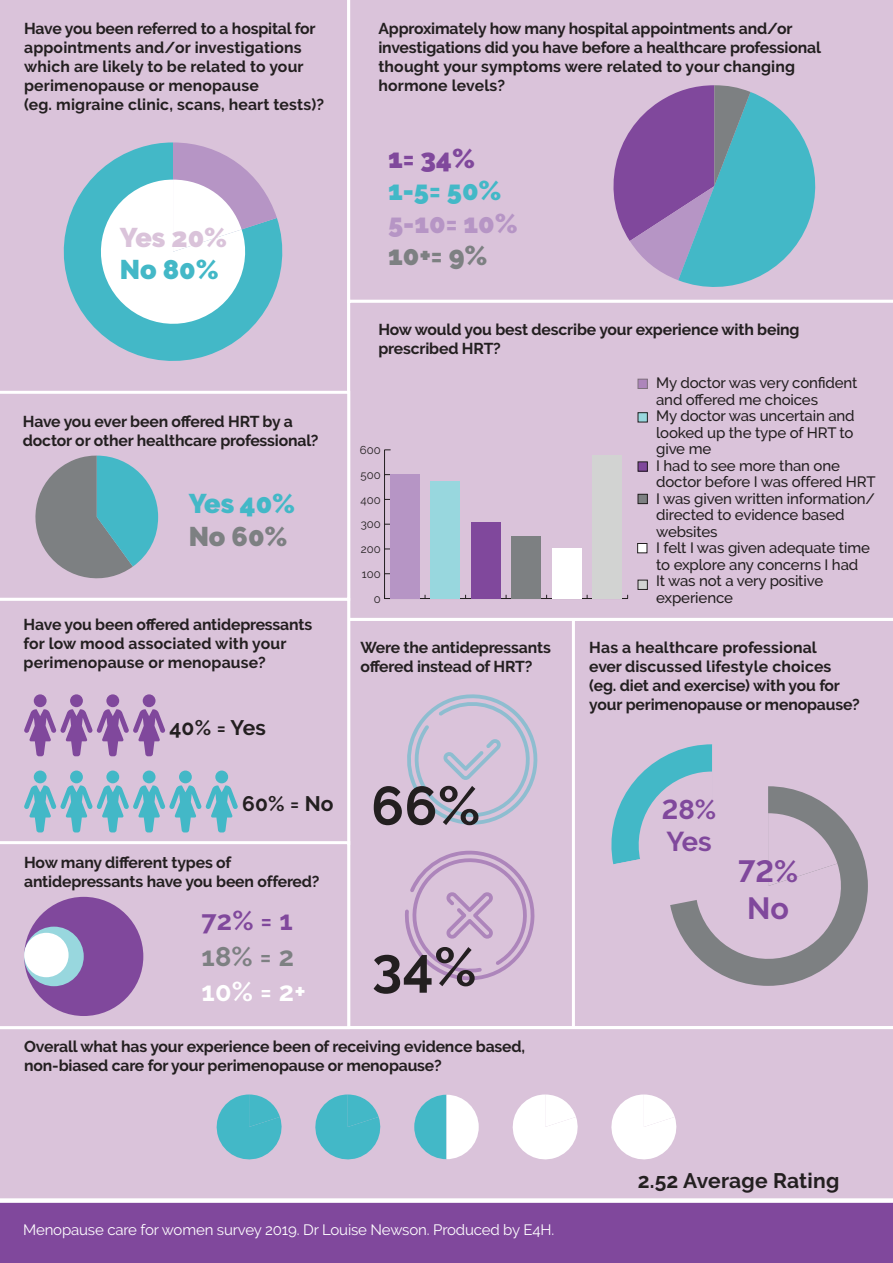
<style>
.page{position:relative;width:893px;height:1263px;background:#fff}
.page>*{position:absolute;margin:0;border:0;box-sizing:border-box;transform-origin:0 0}
.t1{font:700 54px "Raleway";color:#231f20}
.t2{font:700 30.6px/36.8px "Raleway";color:#80489c}
.t3{font:700 27.3px/32.7px "Raleway";color:#80489c}
.t4{font:900 27px "Raleway";color:#43b8c7}
.t5{font:900 27px "Raleway";color:#7d8082}
.t6{font:900 27px "Raleway";color:#b695c5}
.t7{font:900 27px "Raleway";color:#dac3da}
.t8{font:700 27px "Raleway";color:#fff}
.t9{font:700 27px "Raleway";color:#80489c}
.t10{font:700 27px "Raleway";color:#7d8082}
.t11{font:900 27px "Raleway";color:#80489c}
.t12{font:700 21px "Raleway";letter-spacing:.01em;color:#231f20}
.t13{font:700 15.75px/18.9px "Raleway";letter-spacing:-.01em;color:#231f20}
.t14{font:700 15.75px/18.9px "Raleway";letter-spacing:.01em;color:#231f20}
.t15{font:500 15px/16.5px "Raleway";letter-spacing:-.01em;color:#231f20}
.t16{font:15px "Raleway";letter-spacing:-.01em;color:#fff}
.t17{font:11.4px "Raleway";color:#231f20}
</style>
<div class="page">
<div style="left:575px;top:621px;width:318px;height:405px;background:#dac3da"></div>
<div style="left:347px;top:618px;width:228px;height:411px;background:#dac3da;border:3px solid #fff"></div>
<div style="left:0;top:1026px;width:893px;height:173px;background:#dac3da"></div>
<div style="left:0;top:0;width:347px;height:391px;background:#dac3da"></div>
<div style="left:350px;top:0;width:543px;height:300px;background:#dac3da"></div>
<div style="left:350px;top:302px;width:543px;height:319px;background:#dac3da"></div>
<div style="left:0;top:393px;width:348px;height:205px;background:#dac3da"></div>
<div style="left:0;top:601px;width:350px;height:240px;background:#dac3da"></div>
<div style="left:0;top:841px;width:350px;height:188px;background:#dac3da"></div>
<div style="left:0;top:1202px;width:893px;height:61px;background:#80489c"></div>
<svg style="left:51px;top:142px;width:245px;height:232px;background:#afbfd4"></svg>
<svg style="left:92px;top:142px;width:185px;height:191px"></svg>
<svg style="left:213px;top:1094px;width:72px;height:69px;background:#75bbcd"></svg>
<svg style="left:311px;top:1094px;width:73px;height:69px;background:#77bbcd"></svg>
<svg style="left:509px;top:1094px;width:73px;height:69px"></svg>
<svg style="left:607px;top:1094px;width:73px;height:69px"></svg>
<svg style="left:414px;top:1095px;width:65px;height:64px"></svg>
<div style="left:24px;top:897px;width:119px;height:119px;background:#80489c;border-radius:60px"></div>
<div style="left:24px;top:927px;width:60px;height:59px;background:#98d7de;border-radius:30px"></div>
<div style="left:24px;top:933px;width:45px;height:44px;background:#fff;border-radius:22px"></div>
<svg style="left:603px;top:744px;width:265px;height:242px;background:#c0b7ca"></svg>
<svg style="left:407px;top:694px;width:131px;height:131px"></svg>
<svg style="left:405px;top:850px;width:130px;height:131px"></svg>
<svg style="left:27px;top:456px;width:131px;height:130px;background:#89a4b0"></svg>
<hr style="left:385px;top:598px;width:243px;height:1px;background:#231f20">
<hr style="left:384px;top:450px;width:1px;height:148px;background:#231f20">
<svg style="left:384px;top:595px;width:7px;height:4px"></svg>
<div style="left:390px;top:474px;width:29px;height:124px;background:#b695c5"></div>
<div style="left:431px;top:481px;width:29px;height:117px;background:#98d7de"></div>
<div style="left:471px;top:522px;width:29px;height:76px;background:#80489c"></div>
<div style="left:512px;top:536px;width:29px;height:62px;background:#7d8082"></div>
<div style="left:552px;top:548px;width:29px;height:50px;background:#fff"></div>
<div style="left:593px;top:455px;width:29px;height:143px;background:#d2d3d2"></div>
<svg style="left:24px;top:694px;width:141px;height:62px;background:#b590c0"></svg>
<svg style="left:24px;top:770px;width:214px;height:62px;background:#9dbed2"></svg>
<svg style="left:599px;top:85px;width:229px;height:215px;background:#8f9fc1"></svg>
<div style="left:638px;top:379px;width:9px;height:9px;background:#ad85bb"></div>
<div style="left:638px;top:413px;width:9px;height:9px;background:#98d7de"></div>
<div style="left:638px;top:412px;width:9px;height:10px;border:1px solid #231f20"></div>
<div style="left:638px;top:462px;width:9px;height:9px;background:#80489c"></div>
<div style="left:638px;top:494px;width:9px;height:10px;background:#7d8082"></div>
<div style="left:638px;top:494px;width:9px;height:10px;border:1px solid #231f20"></div>
<div style="left:638px;top:580px;width:9px;height:9px;background:#d2d3d2"></div>
<div style="left:638px;top:580px;width:9px;height:10px;border:1px solid #231f20"></div>
<div style="left:638px;top:543px;width:9px;height:10px;background:#fff"></div>
<div style="left:637px;top:543px;width:10px;height:10px;border:1px solid #231f20"></div>
<p class="t14" style="left:24px;top:20px;width:301px">Have you been referred to a hospital for appointments and/or investigations which are likely to be related to your perimenopause or menopause<br>(eg. migraine clinic, scans, heart tests)?</p>
<h3 class="t7" style="left:120px;top:222px;width:109px">Yes 20%</h3>
<h3 class="t4" style="left:120px;top:254px;width:100px">No 80%</h3>
<p class="t13" style="left:23px;top:412px;width:297px">Have you ever been offered HRT by a doctor or other healthcare professional?</p>
<h3 class="t4" style="left:189px;top:488px;width:108px">Yes 40%</h3>
<h3 class="t5" style="left:189px;top:521px;width:100px">No 60%</h3>
<p class="t14" style="left:24px;top:615px;width:290px">Have you been offered antidepressants for low mood associated with your perimenopause or menopause?</p>
<h3 class="t12" style="left:169px;top:716px;width:98px">40% = Yes</h3>
<h3 class="t12" style="left:242px;top:792px;width:93px">60% = No</h3>
<p class="t13" style="left:24px;top:853px;width:297px">How many different types of antidepressants have you been offered?</p>
<h3 class="t9" style="left:201px;top:905px;width:93px">72% = 1</h3>
<h3 class="t10" style="left:201px;top:941px;width:94px">18% = 2</h3>
<h3 class="t8" style="left:201px;top:976px;width:106px">10% = 2+</h3>
<p class="t13" style="left:378px;top:20px;width:444px">Approximately how many hospital appointments and/or investigations did you have before a healthcare professional thought your symptoms were related to your changing hormone levels?</p>
<h3 class="t11" style="left:388px;top:143px;width:89px">1= 34%</h3>
<h3 class="t4" style="left:388px;top:175px;width:115px">1-5= 50%</h3>
<h3 class="t6" style="left:388px;top:207px;width:131px">5-10= 10%</h3>
<h3 class="t5" style="left:388px;top:240px;width:101px">10+= 9%</h3>
<p class="t13" style="left:378px;top:320px;width:423px">How would you best describe your experience with being prescribed HRT?</p>
<p class="t17" style="left:360px;top:443px;width:22px">600</p>
<p class="t17" style="left:361px;top:468px;width:22px">500</p>
<p class="t17" style="left:361px;top:493px;width:22px">400</p>
<p class="t17" style="left:361px;top:518px;width:22px">300</p>
<p class="t17" style="left:361px;top:543px;width:21px">200</p>
<p class="t17" style="left:362px;top:567px;width:20px">100</p>
<p class="t17" style="left:374px;top:592px;width:8px">0</p>
<p class="t13" style="left:360px;top:638px;width:192px">Were the antidepressants offered instead of HRT?</p>
<h1 class="t1" style="left:371px;top:775px;width:111px">66%</h1>
<h1 class="t1" style="left:372px;top:936px;width:106px">34%</h1>
<p class="t15" style="left:656px;top:375px;width:221px">My doctor was very confident and offered me choices<br>My doctor was uncertain and looked up the type of HRT to give me<br>I had to see more than one doctor before I was offered HRT<br>I was given written information/ directed to evidence based websites<br>I felt I was given adequate time to explore any concerns I had<br>It was not a very positive experience</p>
<p class="t13" style="left:589px;top:638px;width:272px">Has a healthcare professional<br>ever discussed lifestyle choices (eg. diet and exercise) with you for your perimenopause or menopause?</p>
<h3 class="t3" style="left:662px;top:793px;width:56px">28%<br>Yes</h3>
<h2 class="t2" style="left:738px;top:853px;width:61px">72%<br>No</h2>
<p class="t13" style="left:24px;top:1037px;width:503px">Overall what has your experience been of receiving evidence based, non-biased care for your perimenopause or menopause?</p>
<p class="t16" style="left:23px;top:1221px;width:532px">Menopause care for women survey 2019. Dr Louise Newson. Produced by E4H.</p>
<h3 class="t12" style="left:638px;top:1169px;width:203px">2.52 Average Rating</h3>
</div>
